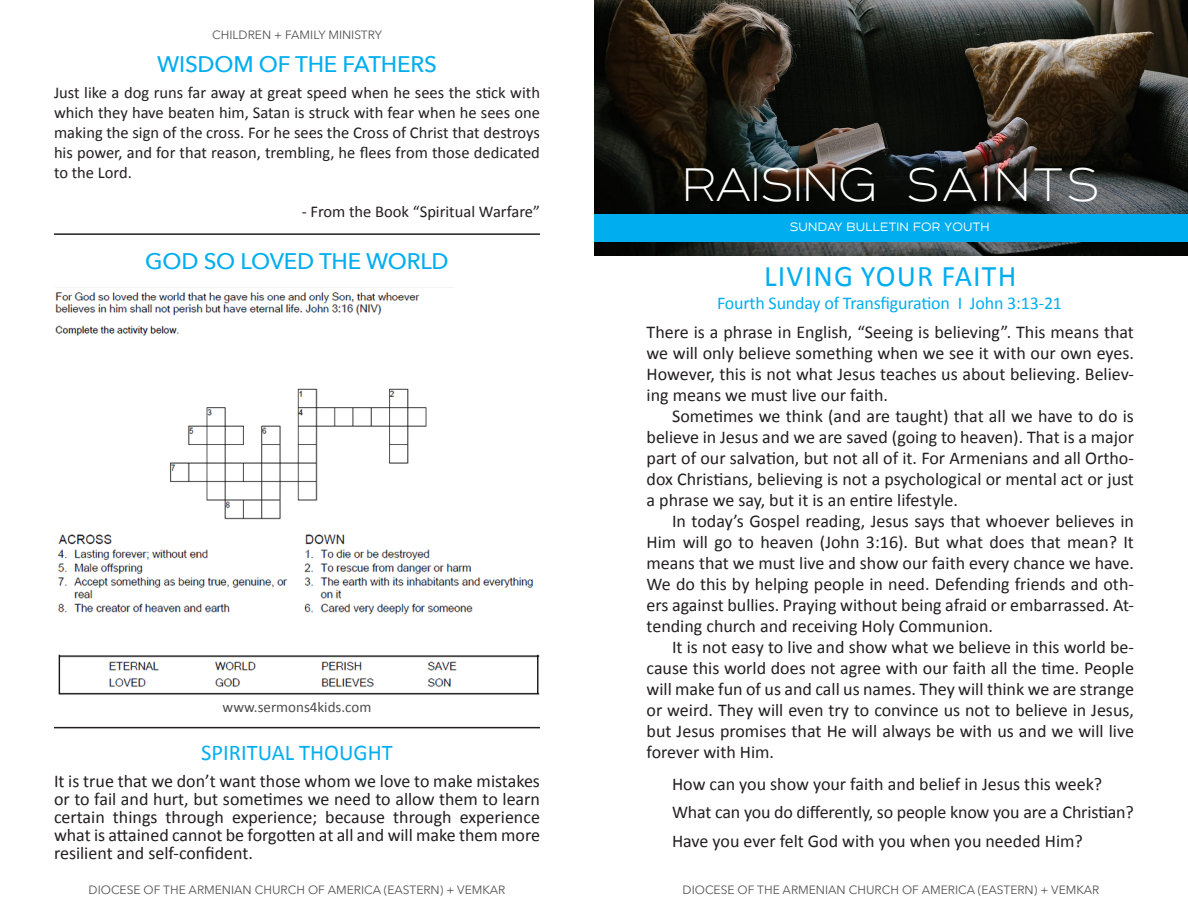
<style>
.page{position:relative;width:1188px;height:918px;background:#fff}
.page>*{position:absolute;margin:0;border:0;box-sizing:border-box;transform-origin:0 0}
.t1{font:46.5px "Arkibal Display Light";color:#fff}
.t2{font:30px "Calibri";letter-spacing:.04em;color:#00aeef}
.t3{font:500 22.5px "Avenir Next";letter-spacing:-.01em;color:#00aeef}
.t4{font:22.5px "Calibri";color:#00aeef}
.t5{font:18px/21px "Calibri";color:#231f20;text-align:justify}
.t6{font:18px "Calibri";letter-spacing:-.01em;color:#00aeef}
.t7{font:16.5px/19.8px "Calibri";color:#231f20;text-align:justify}
.t8{font:15px "Calibri";color:#4d4d4d}
.t9{font:12px "Avenir Next";color:#535353}
.t10{font:12px "Arkibal Display Medium";letter-spacing:.02em;color:#fff}
</style>
<div class="page">
<img style="left:594px;top:0;width:594px;height:256px">
<div style="left:594px;top:214px;width:594px;height:28px;background:#00aeef"></div>
<hr style="left:54px;top:233px;width:486px;height:2px;background:#231f20">
<img style="left:55px;top:292px;width:485px;height:403px">
<hr style="left:54px;top:727px;width:486px;height:1px;background:#231f20">
<p class="t9" style="left:212px;top:24px;width:172px">CHILDREN + FAMILY MINISTRY</p>
<p class="t3" style="left:157px;top:45px;width:281px">WISDOM OF THE FATHERS</p>
<p class="t7" style="left:54px;top:83px;width:487px">Just like a dog runs far away at great speed when he sees the stick with which they have beaten him, Satan is struck with fear when he sees one making the sign of the cross. For he sees the Cross of Christ that destroys his power, and for that reason, trembling, he flees from those dedicated to the Lord.</p>
<p class="t7" style="left:302px;top:202px;width:240px">- From the Book “Spiritual Warfare”</p>
<p class="t3" style="left:145px;top:242px;width:305px">GOD SO LOVED THE WORLD</p>
<p class="t8" style="left:223px;top:698px;width:150px">www.sermons4kids.com</p>
<p class="t4" style="left:201px;top:738px;width:193px">SPIRITUAL THOUGHT</p>
<p class="t5" style="left:54px;top:772px;width:488px;line-height:18px">It is true that we don’t want those whom we love to make mistakes or to fail and hurt, but sometimes we need to allow them to learn certain things through experience; because through experience what is attained cannot be forgotten at all and will make them more resilient and self-confident.</p>
<p class="t1" style="left:683px;top:154px;width:418px">RAISING SAINTS</p>
<p class="t10" style="left:790px;top:219px;width:201px">SUNDAY BULLETIN FOR YOUTH</p>
<p class="t2" style="left:764px;top:257px;width:254px">LIVING YOUR FAITH</p>
<p class="t5" style="left:647px;top:322px;width:489px">There is a phrase in English, “Seeing is believing”. This means that we will only believe something when we see it with our own eyes.<br>However, this is not what Jesus teaches us about believing. Believ&shy;ing means we must live our faith.</p>
<p class="t5" style="left:647px;top:406px;width:489px;text-indent:26px">Sometimes we think (and are taught) that all we have to do is believe in Jesus and we are saved (going to heaven). That is a major part of our salvation, but not all of it. For Armenians and all Ortho&shy;dox Christians, believing is not a psychological or mental act or just a phrase we say, but it is an entire lifestyle.</p>
<p class="t5" style="left:647px;top:511px;width:489px;text-indent:26px">In today’s Gospel reading, Jesus says that whoever believes in Him will go to heaven (John 3:16). But what does that mean? It means that we must live and show our faith every chance we have.<br>We do this by helping people in need. Defending friends and oth&shy;ers against bullies. Praying without being afraid or embarrassed. At&shy;tending church and receiving Holy Communion.</p>
<p class="t5" style="left:647px;top:637px;width:489px;text-indent:26px">It is not easy to live and show what we believe in this world be&shy;cause this world does not agree with our faith all the time. People will make fun of us and call us names. They will think we are strange or weird. They will even try to convince us not to believe in Jesus, but Jesus promises that He will always be with us and we will live forever with Him.</p>
<p class="t5" style="left:672px;top:773px;width:432px">How can you show your faith and belief in Jesus this week?</p>
<p class="t5" style="left:672px;top:802px;width:463px">What can you do differently, so people know you are a Christian?</p>
<p class="t5" style="left:672px;top:830px;width:412px">Have you ever felt God with you when you needed Him?</p>
<p class="t6" style="left:717px;top:292px;width:347px">Fourth Sunday of Transfiguration I John 3:13-21</p>
<p class="t9" style="left:89px;top:880px;width:418px">DIOCESE OF THE ARMENIAN CHURCH OF AMERICA (EASTERN) + VEMKAR</p>
<p class="t9" style="left:683px;top:880px;width:418px">DIOCESE OF THE ARMENIAN CHURCH OF AMERICA (EASTERN) + VEMKAR</p>
</div>
